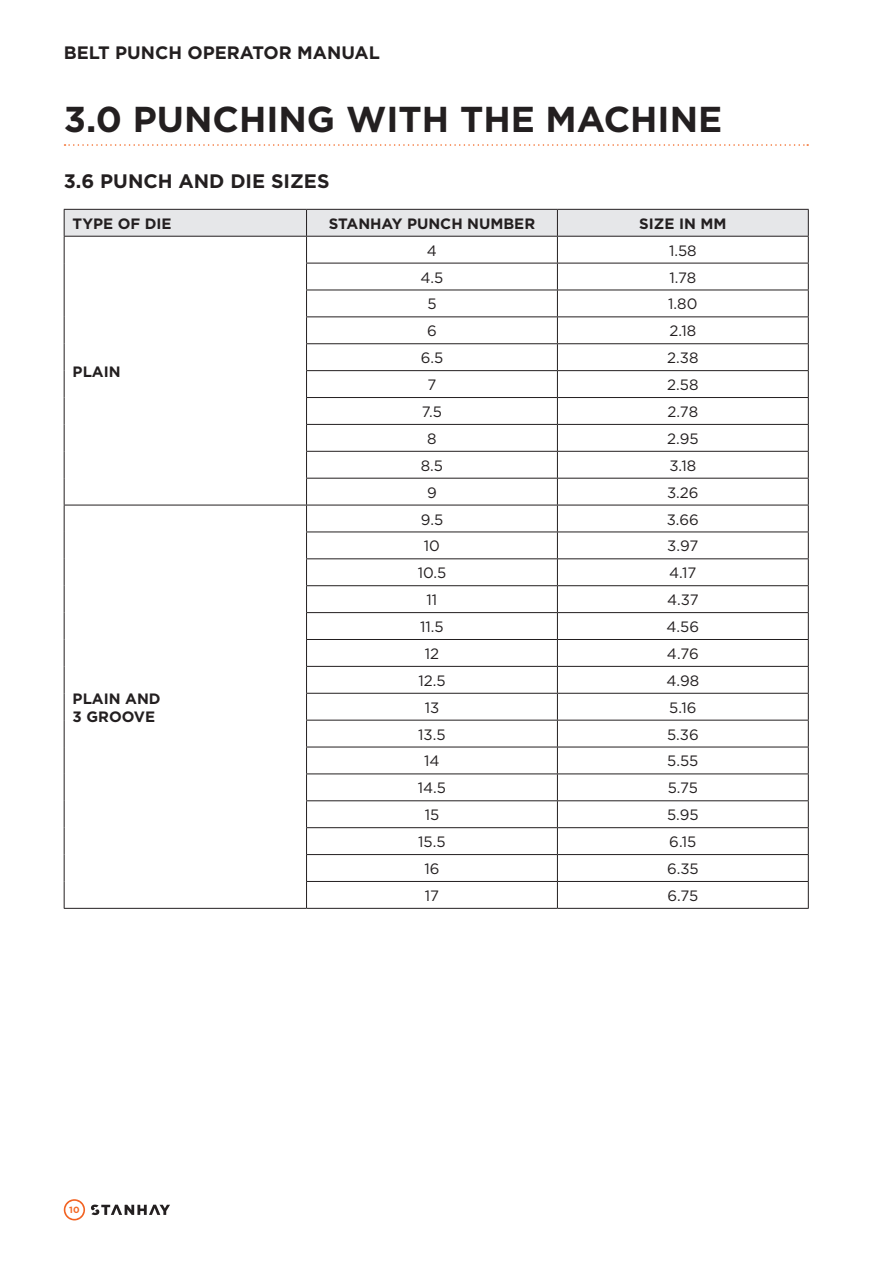
<style>
.page{position:relative;width:893px;height:1263px;background:#fff}
.page>*{position:absolute;margin:0;border:0;box-sizing:border-box;transform-origin:0 0}
.Titles{font:700 36px "Gotham";color:#231f20}
.Headings{font:700 19.5px "Gotham";color:#231f20}
.t1{font:700 18px "Gotham";color:#231f20}
.t2{font:15px "Gotham";color:#231f20}
.t3{font:700 15px/18px "Gotham";color:#231f20}
.t4{font:700 9px "Gotham";color:#f36824}
</style>
<div class="page">
<svg style="left:91px;top:1204px;width:79px;height:11px"></svg>
<svg style="left:64px;top:1199px;width:21px;height:21px"></svg>
<svg style="left:65px;top:144px;width:743px;height:2px"></svg>
<svg style="left:64px;top:209px;width:745px;height:699px"></svg>
<hr style="left:64px;top:908px;width:243px;height:1px;background:#231f20">
<hr style="left:307px;top:908px;width:250px;height:1px;background:#231f20">
<hr style="left:557px;top:908px;width:252px;height:1px;background:#231f20">
<p class="t1" style="left:64px;top:41px;width:318px">BELT PUNCH OPERATOR MANUAL</p>
<p class="Titles" style="left:64px;top:95px;width:660px">3.0 PUNCHING WITH THE MACHINE</p>
<p class="Headings" style="left:64px;top:168px;width:267px">3.6 PUNCH AND DIE SIZES</p>
<p class="t3" style="left:73px;top:214px;width:100px">TYPE OF DIE</p>
<p class="t3" style="left:329px;top:214px;width:208px">STANHAY PUNCH NUMBER</p>
<p class="t3" style="left:639px;top:214px;width:89px">SIZE IN MM</p>
<p class="t3" style="left:73px;top:362px;width:50px">PLAIN</p>
<p class="t3" style="left:73px;top:689px;width:89px">PLAIN AND<br>3 GROOVE</p>
<p class="t4" style="left:69px;top:1204px;width:12px">10</p>
<p class="t2" style="left:427px;top:241px;width:12px">4</p>
<p class="t2" style="left:669px;top:241px;width:29px">1.58</p>
<p class="t2" style="left:420px;top:268px;width:24px">4.5</p>
<p class="t2" style="left:669px;top:268px;width:28px">1.78</p>
<p class="t2" style="left:427px;top:294px;width:11px">5</p>
<p class="t2" style="left:668px;top:294px;width:31px">1.80</p>
<p class="t2" style="left:427px;top:321px;width:11px">6</p>
<p class="t2" style="left:669px;top:321px;width:28px">2.18</p>
<p class="t2" style="left:421px;top:348px;width:24px">6.5</p>
<p class="t2" style="left:667px;top:348px;width:33px">2.38</p>
<p class="t2" style="left:427px;top:375px;width:10px">7</p>
<p class="t2" style="left:667px;top:375px;width:33px">2.58</p>
<p class="t2" style="left:422px;top:402px;width:22px">7.5</p>
<p class="t2" style="left:668px;top:402px;width:32px">2.78</p>
<p class="t2" style="left:427px;top:429px;width:11px">8</p>
<p class="t2" style="left:667px;top:429px;width:33px">2.95</p>
<p class="t2" style="left:421px;top:456px;width:24px">8.5</p>
<p class="t2" style="left:669px;top:456px;width:28px">3.18</p>
<p class="t2" style="left:427px;top:483px;width:11px">9</p>
<p class="t2" style="left:667px;top:483px;width:33px">3.26</p>
<p class="t2" style="left:421px;top:510px;width:24px">9.5</p>
<p class="t2" style="left:667px;top:510px;width:34px">3.66</p>
<p class="t2" style="left:424px;top:536px;width:18px">10</p>
<p class="t2" style="left:667px;top:536px;width:33px">3.97</p>
<p class="t2" style="left:418px;top:563px;width:30px">10.5</p>
<p class="t2" style="left:669px;top:563px;width:29px">4.17</p>
<p class="t2" style="left:427px;top:590px;width:12px">11</p>
<p class="t2" style="left:667px;top:590px;width:33px">4.37</p>
<p class="t2" style="left:420px;top:617px;width:25px">11.5</p>
<p class="t2" style="left:667px;top:617px;width:34px">4.56</p>
<p class="t2" style="left:425px;top:644px;width:16px">12</p>
<p class="t2" style="left:667px;top:644px;width:33px">4.76</p>
<p class="t2" style="left:418px;top:671px;width:29px">12.5</p>
<p class="t2" style="left:666px;top:671px;width:34px">4.98</p>
<p class="t2" style="left:425px;top:698px;width:16px">13</p>
<p class="t2" style="left:669px;top:698px;width:29px">5.16</p>
<p class="t2" style="left:418px;top:725px;width:29px">13.5</p>
<p class="t2" style="left:667px;top:725px;width:33px">5.36</p>
<p class="t2" style="left:424px;top:751px;width:17px">14</p>
<p class="t2" style="left:667px;top:751px;width:33px">5.55</p>
<p class="t2" style="left:418px;top:778px;width:30px">14.5</p>
<p class="t2" style="left:668px;top:778px;width:32px">5.75</p>
<p class="t2" style="left:425px;top:805px;width:16px">15</p>
<p class="t2" style="left:667px;top:805px;width:33px">5.95</p>
<p class="t2" style="left:418px;top:832px;width:29px">15.5</p>
<p class="t2" style="left:669px;top:832px;width:29px">6.15</p>
<p class="t2" style="left:424px;top:859px;width:17px">16</p>
<p class="t2" style="left:667px;top:859px;width:33px">6.35</p>
<p class="t2" style="left:425px;top:886px;width:16px">17</p>
<p class="t2" style="left:667px;top:886px;width:32px">6.75</p>
</div>
